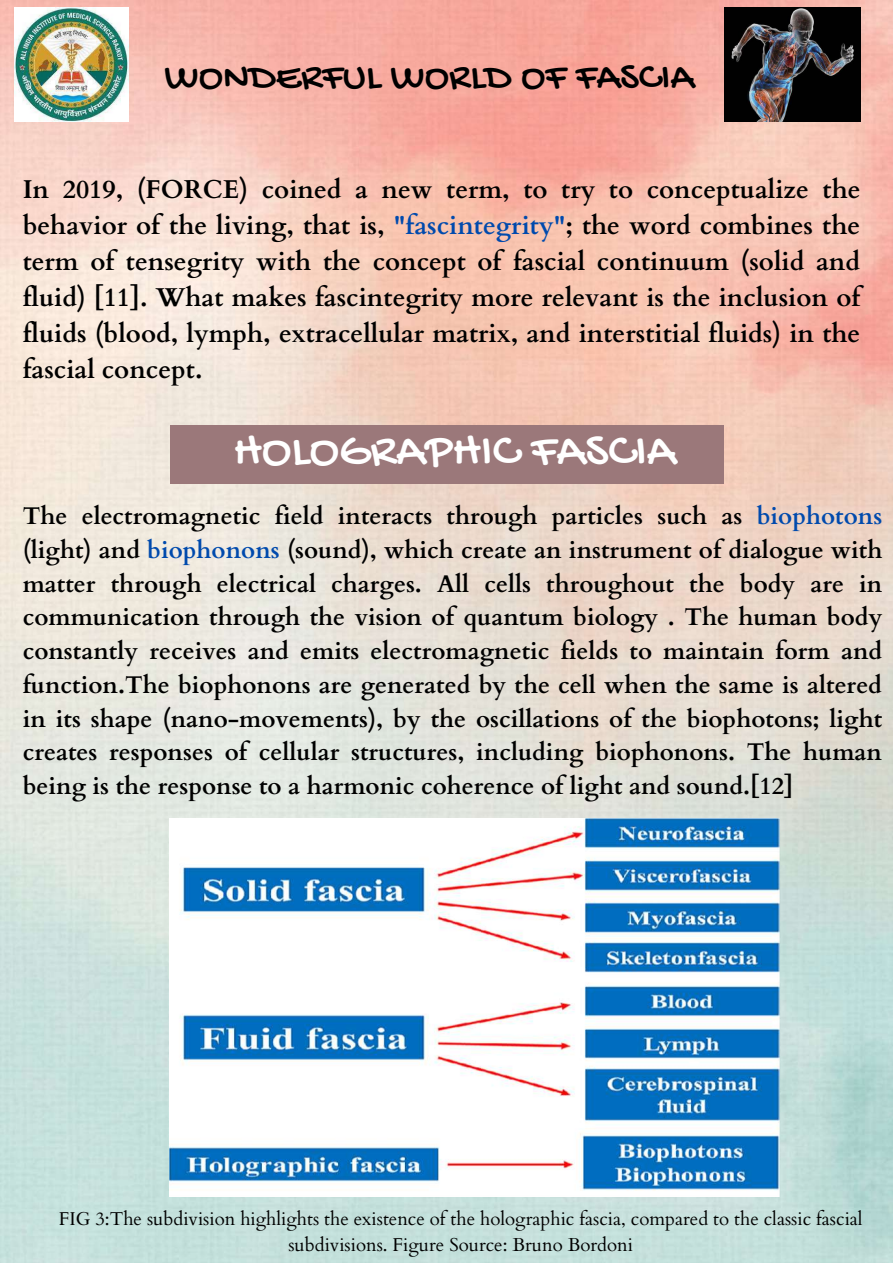
<style>
.page{position:relative;width:893px;height:1263px;background:#fff}
.page>*{position:absolute;margin:0;border:0;box-sizing:border-box;transform-origin:0 0}
.t1{font:49.35px "Gochi Hand";color:#fff}
.t2{font:40.42px "Gochi Hand";color:#000}
.t3{font:700 25.8px/36px "Cardo";color:#000;text-align:justify}
.t4{font:700 24.15px/33.8px "Cardo";color:#000;text-align:justify}
.t5{font:18.6px/25.9px "Cardo";color:#000;text-align:center}
.s1{color:#004aad}
</style>
<div class="page">
<img style="left:0;top:0;width:893px;height:1263px">
<img style="left:15px;top:7px;width:114px;height:114px">
<img style="left:724px;top:7px;width:136px;height:114px">
<div style="left:170px;top:425px;width:553px;height:58px;background:#9b787a"></div>
<img style="left:170px;top:819px;width:609px;height:377px">
<h2 class="t2" style="left:164px;top:55px;width:531px">WONDERFUL WORLD OF FASCIA</h2>
<p class="t3" style="left:23px;top:172px;width:839px">In 2019, (FORCE) coined a new term, to try to conceptualize the behavior of the living, that is, <span class="s1">"fascintegrity"</span>; the word combines the term of tensegrity with the concept of fascial continuum (solid and fluid) [11]. What makes fascintegrity more relevant is the inclusion of fluids (blood, lymph, extracellular matrix, and interstitial fluids) in the fascial concept.</p>
<h1 class="t1" style="left:234px;top:425px;width:444px">HOLOGRAPHIC FASCIA</h1>
<p class="t4" style="left:23px;top:500px;width:861px">The electromagnetic field interacts through particles such as <span class="s1">biophotons </span>(light) and <span class="s1">biophonons</span> (sound), which create an instrument of dialogue with matter through electrical charges. All cells throughout the body are in communication through the vision of quantum biology . The human body constantly receives and emits electromagnetic fields to maintain form and function.The biophonons are generated by the cell when the same is altered in its shape (nano-movements), by the oscillations of the biophotons; light creates responses of cellular structures, including biophonons. The human being is the response to a harmonic coherence of light and sound.[12]</p>
<p class="t5" style="left:59px;top:1206px;width:805px">FIG 3:The subdivision highlights the existence of the holographic fascia, compared to the classic fascial subdivisions. Figure Source: Bruno Bordoni</p>
</div>
